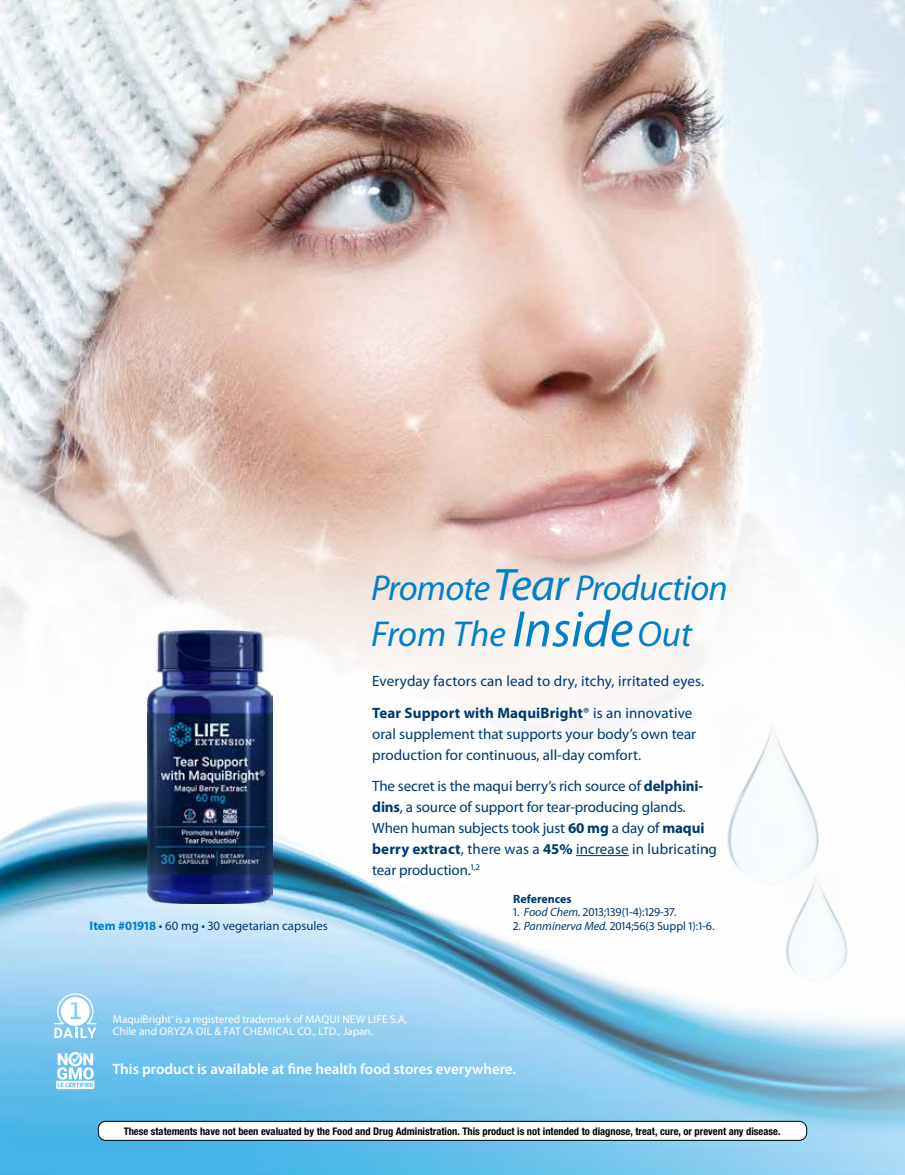
<style>
.page{position:relative;width:905px;height:1175px;background:#fff}
.page>*{position:absolute;margin:0;border:0;box-sizing:border-box;transform-origin:0 0}
.t1{font:italic 36.15px/46.2px "Myriad Pro";letter-spacing:-.02em;color:#0080c7}
.t2{font:15px/21px "Myriad Pro";color:#003870}
.t3{font:600 15px "Myriad Pro";color:#fff}
.t4{font:12.75px "Myriad Pro";color:#003870}
.t5{font:12px "Myriad Pro";color:#003870}
.t6{font:700 12px "Myriad Pro";color:#003870}
.t7{font:11.25px/12px "Myriad Pro";color:#fff}
.t8{font:700 condensed 10.5px "Helvetica Neue";color:#000}
.s1{font-size:45.6px}
.s2{font-size:51.45px}
.s3{font-weight:700;color:#0080c7}
.s4{font-weight:700}
.s5{font-style:italic}
</style>
<div class="page">
<img style="left:0;top:821px;width:904px;height:353px">
<img style="left:0;top:0;width:904px;height:821px">
<hr style="left:576px;top:855px;width:52px;height:1px;background:#003870">
<svg style="left:56px;top:1052px;width:38px;height:37px"></svg>
<svg style="left:54px;top:993px;width:42px;height:45px"></svg>
<img style="left:708px;top:708px;width:135px;height:197px">
<img style="left:783px;top:874px;width:89px;height:120px">
<img style="left:148px;top:630px;width:124px;height:273px">
<div style="left:98px;top:1121px;width:708px;height:19px;background:#fff;border-radius:7px"></div>
<div style="left:98px;top:1120px;width:709px;height:20px;border:1px solid #000;border-radius:7px"></div>
<h1 class="t1" style="left:371px;top:565px;width:358px">Promote <span class="s1">Tear</span> Production<br>From The <span class="s2">Inside</span> Out</h1>
<p class="t4" style="left:90px;top:918px;width:240px"><span class="s3">Item #01918</span> • 60 mg • 30 vegetarian capsules</p>
<p class="t2" style="left:372px;top:665px;width:333px;line-height:31.5px">Everyday factors can lead to dry, itchy, irritated eyes.<br><span class="s4">Tear Support with MaquiBright</span>® is an innovative</p>
<p class="t2" style="left:372px;top:723px;width:325px">oral supplement that supports your body’s own tear production for continuous, all-day comfort.</p>
<p class="t2" style="left:372px;top:775px;width:346px">The secret is the maqui berry’s rich source of <span class="s4">delphini&shy;dins</span>, a source of support for tear-producing glands.<br>When human subjects took just <span class="s4">60 mg</span> a day of <span class="s4">maqui berry extract</span>, there was a <span class="s4">45%</span> increase in lubricating tear production.<sup>1,2</sup></p>
<p class="t6" style="left:513px;top:892px;width:60px">References</p>
<p class="t5" style="left:513px;top:905px;width:165px">1. <span class="s5">Food Chem.</span> 2013;139(1-4):129-37.</p>
<p class="t5" style="left:513px;top:919px;width:203px">2. <span class="s5">Panminerva Med.</span> 2014;56(3 Suppl 1):1-6.</p>
<p class="t7" style="left:113px;top:1013px;width:296px">MaquiBright<sup>®</sup> is a registered trademark of MAQUI NEW LIFE S.A,<br>Chile and ORYZA OIL &amp; FAT CHEMICAL CO., LTD., Japan.</p>
<p class="t3" style="left:112px;top:1061px;width:405px">This product is available at fine health food stores everywhere.</p>
<p class="t8" style="left:124px;top:1124px;width:658px">These statements have not been evaluated by the Food and Drug Administration. This product is not intended to diagnose, treat, cure, or prevent any disease.</p>
</div>
